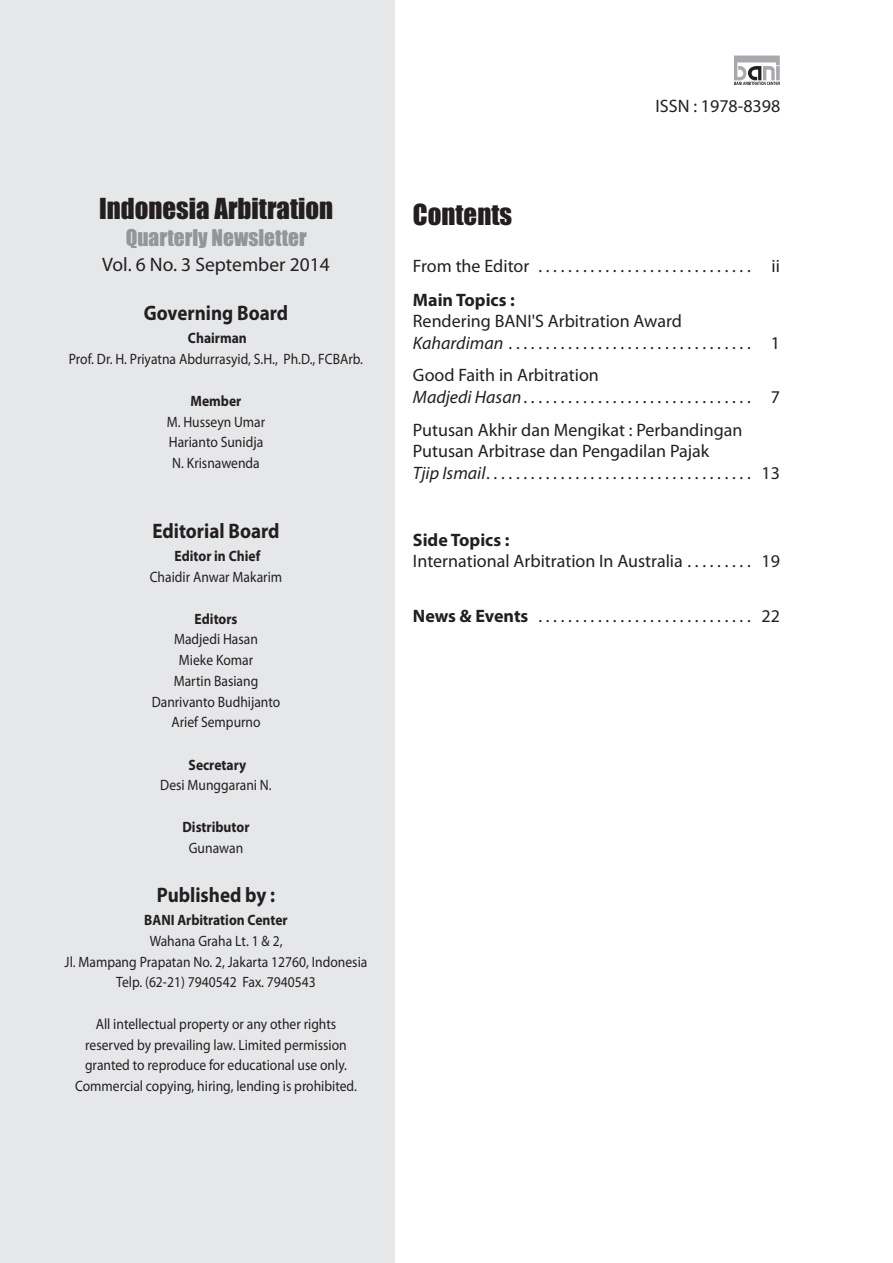
<style>
.page{position:relative;width:893px;height:1263px;background:#fff}
.page>*{position:absolute;margin:0;border:0;box-sizing:border-box;transform-origin:0 0}
.t1{font:26.85px "Impact";color:#231f20}
.t2{font:21.3px "Impact";color:#939598}
.t3{font:700 21px "Myriad Pro";color:#231f20;scale:.91 1}
.t4{font:19.5px "Myriad Pro";color:#231f20}
.t5{font:18px/21.6px "Myriad Pro";color:#231f20}
.t6{font:700 18px "Myriad Pro";color:#231f20}
.t7{font:15px/20.7px "Myriad Pro";color:#231f20;text-align:center;scale:.91 1}
.t8{font:700 15px "Myriad Pro";color:#231f20;scale:.91 1}
.s1{font-style:italic}
.s2{font-weight:700}
</style>
<div class="page">
<div style="left:0;top:0;width:395px;height:1263px;background:#e6e7e9"></div>
<svg style="left:734px;top:56px;width:46px;height:29px"></svg>
<h1 class="t1" style="left:99px;top:198px;width:236px">Indonesia Arbitration</h1>
<h1 class="t1" style="left:413px;top:204px;width:101px">Contents</h1>
<h2 class="t2" style="left:126px;top:229px;width:182px">Quarterly Newsletter</h2>
<p class="t5" style="left:656px;top:96px;width:126px">ISSN : 1978-8398</p>
<h3 class="t4" style="left:102px;top:257px;width:229px">Vol. 6 No. 3 September 2014</h3>
<h3 class="t3" style="left:144px;top:304px;width:160px">Governing Board</h3>
<p class="t8" style="left:188px;top:332px;width:66px">Chairman</p>
<p class="t7" style="left:69px;top:350px;width:325px">Prof. Dr. H. Priyatna Abdurrasyid, S.H., Ph.D., FCBArb.</p>
<p class="t8" style="left:191px;top:395px;width:57px">Member</p>
<p class="t7" style="left:167px;top:412px;width:110px;text-align:left">M. Husseyn Umar<br>Harianto Sunidja<br>N. Krisnawenda</p>
<h3 class="t3" style="left:152px;top:522px;width:141px">Editorial Board</h3>
<p class="t8" style="left:175px;top:550px;width:96px">Editor in Chief</p>
<p class="t7" style="left:150px;top:567px;width:147px">Chaidir Anwar Makarim</p>
<p class="t8" style="left:195px;top:612px;width:49px">Editors</p>
<p class="t7" style="left:152px;top:630px;width:143px">Madjedi Hasan<br>Mieke Komar<br>Martin Basiang<br>Danrivanto Budhijanto<br>Arief Sempurno</p>
<p class="t8" style="left:189px;top:758px;width:65px">Secretary</p>
<p class="t7" style="left:160px;top:776px;width:124px">Desi Munggarani N.</p>
<p class="t8" style="left:183px;top:821px;width:75px">Distributor</p>
<p class="t7" style="left:189px;top:839px;width:61px">Gunawan</p>
<h3 class="t3" style="left:157px;top:886px;width:132px">Published by :</h3>
<p class="t8" style="left:144px;top:914px;width:159px">BANI Arbitration Center</p>
<p class="t7" style="left:65px;top:932px;width:334px">Wahana Graha Lt. 1 &amp; 2,<br>Jl. Mampang Prapatan No. 2, Jakarta 12760, Indonesia<br>Telp. (62-21) 7940542 Fax. 7940543</p>
<p class="t7" style="left:75px;top:1015px;width:311px">All intellectual property or any other rights reserved by prevailing law. Limited permission granted to reproduce for educational use only.<br>Commercial copying, hiring, lending is prohibited.</p>
<p class="t5" style="left:413px;top:257px;width:369px">From the Editor ............................. ii</p>
<p class="t6" style="left:413px;top:292px;width:103px">Main Topics :</p>
<p class="t5" style="left:413px;top:334px;width:369px"><span class="s1">Kahardiman</span>................................. 1</p>
<p class="t5" style="left:413px;top:312px;width:270px">Rendering BANI'S Arbitration Award</p>
<p class="t5" style="left:413px;top:366px;width:369px">Good Faith in Arbitration<br><span class="s1">Madjedi Hasan</span>............................... 7</p>
<p class="t5" style="left:413px;top:420px;width:369px">Putusan Akhir dan Mengikat : Perbandingan<br>Putusan Arbitrase dan Pengadilan Pajak<br><span class="s1">Tjip Ismail</span>.................................... 13</p>
<p class="t6" style="left:413px;top:532px;width:98px">Side Topics :</p>
<p class="t5" style="left:413px;top:552px;width:369px">International Arbitration In Australia . . . . . . . . . 19</p>
<p class="t5" style="left:413px;top:607px;width:369px"><span class="s2">News &amp; Events</span> ............................. 22</p>
</div>
